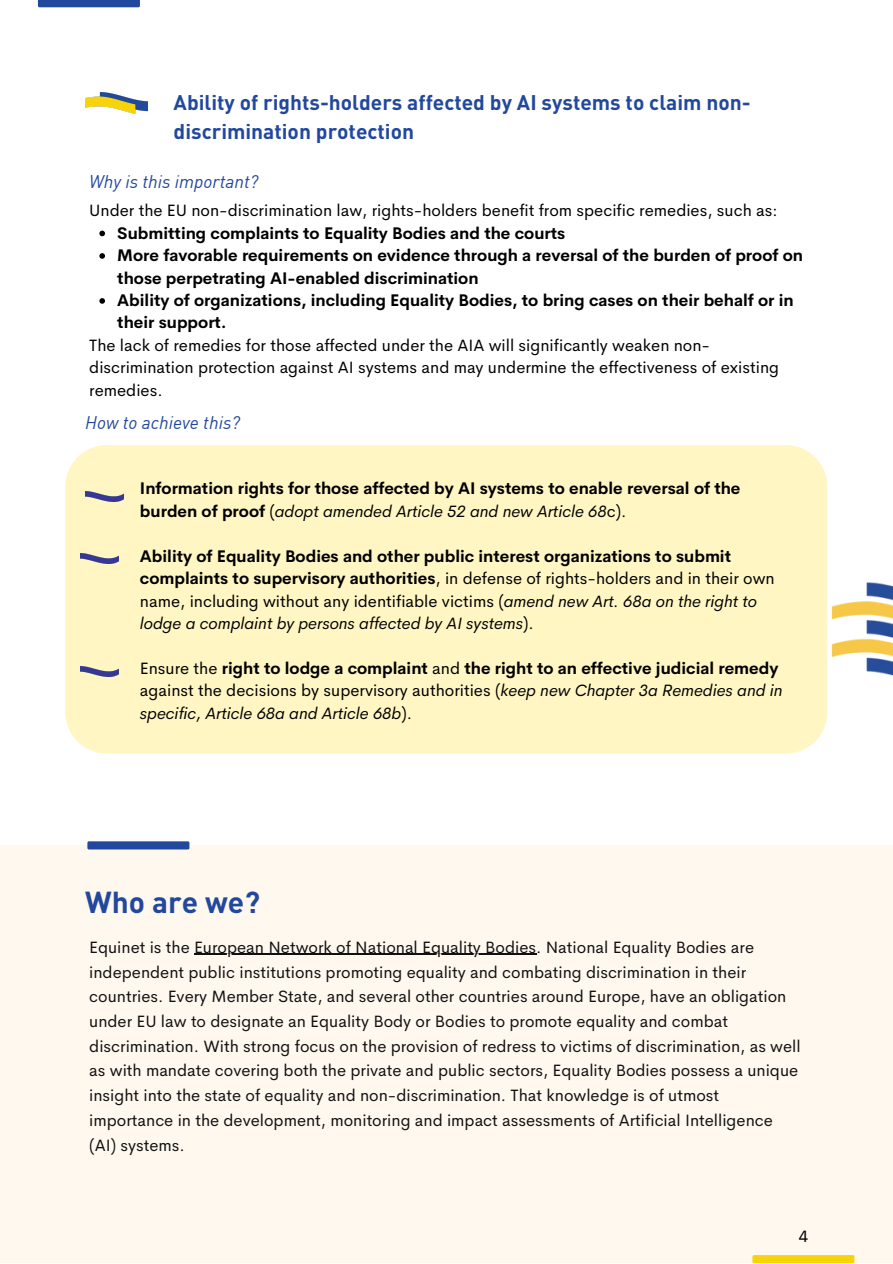
<style>
.page{position:relative;width:893px;height:1264px;background:#fff}
.page>*{position:absolute;margin:0;border:0;box-sizing:border-box;transform-origin:0 0}
.t1{font:700 30px "DIN";color:#22489e}
.t2{font:700 21px/29.2px "DIN";color:#22489e}
.t3{font:italic 18px "DIN";color:#22489e}
.t4{font:16.5px/24.8px "Cerebri Sans";color:#111}
.t5{font:700 16.5px/22.5px "Cerebri Sans";color:#000}
.t6{font:16.5px/22.5px "Cerebri Sans";color:#000}
.t7{font:italic 16.5px/22.5px "Cerebri Sans";color:#000}
.s1{font-weight:400}
.s2{font-weight:400;font-style:italic}
.s3{font-style:normal}
.s4{font-weight:700;font-style:normal}
</style>
<div class="page">
<div style="left:38px;top:0;width:102px;height:7px;background:#22489e;border-radius:2px"></div>
<img style="left:827px;top:553px;width:65px;height:155px">
<div style="left:0;top:845px;width:892px;height:417px;background:#fff8ef"></div>
<img style="left:85px;top:92px;width:62px;height:22px">
<svg style="left:99px;top:231px;width:6px;height:5px"></svg>
<svg style="left:99px;top:253px;width:6px;height:6px"></svg>
<svg style="left:99px;top:298px;width:6px;height:6px"></svg>
<div style="left:65px;top:445px;width:762px;height:308px;background:#fff6c3"></div>
<div style="left:87px;top:841px;width:102px;height:8px;background:#22489e;border-radius:2px"></div>
<hr style="left:194px;top:953px;width:342px;height:2px;background:#111">
<svg style="left:752px;top:1254px;width:102px;height:8px"></svg>
<img style="left:85px;top:491px;width:38px;height:10px">
<img style="left:81px;top:553px;width:38px;height:10px">
<img style="left:81px;top:666px;width:38px;height:10px">
<p class="t2" style="left:174px;top:86px;width:578px">Ability of rights-holders affected by AI systems to claim non&shy;discrimination protection</p>
<p class="t3" style="left:89px;top:170px;width:171px">Why is this important?</p>
<p class="t6" style="left:89px;top:199px;width:689px">Under the EU non-discrimination law, rights-holders benefit from specific remedies, such as:</p>
<p class="t5" style="left:117px;top:221px;width:449px">Submitting complaints to Equality Bodies and the courts</p>
<p class="t5" style="left:117px;top:244px;width:687px">More favorable requirements on evidence through a reversal of the burden of proof on those perpetrating AI-enabled discrimination</p>
<p class="t5" style="left:117px;top:289px;width:677px">Ability of organizations, including Equality Bodies, to bring cases on their behalf or in their support.</p>
<p class="t6" style="left:89px;top:334px;width:691px">The lack of remedies for those affected under the AIA will significantly weaken non&shy;discrimination protection against AI systems and may undermine the effectiveness of existing remedies.</p>
<p class="t3" style="left:85px;top:411px;width:156px">How to achieve this?</p>
<p class="t5" style="left:140px;top:477px;width:602px">Information rights for those affected by AI systems to enable reversal of the burden of proof <span class="s1">(</span><span class="s2">adopt amended Article 52 and new Article 68</span><span class="s1">c).</span></p>
<p class="t5" style="left:140px;top:544px;width:636px">Ability of Equality Bodies and other public interest organizations to submit complaints to supervisory authorities<span class="s1">, in defense of rights-holders and in their own name, including without any identifiable victims (</span><span class="s2">amend new Art. 68a on the right to lodge a complaint by persons affected by AI systems</span><span class="s1">).</span></p>
<p class="t7" style="left:140px;top:657px;width:644px"><span class="s3">Ensure the</span> <span class="s4">right to lodge a complaint</span> <span class="s3">and</span> <span class="s4">the right to an effective judicial remedy </span><span class="s3">against the decisions by supervisory authorities (</span>keep new Chapter 3a Remedies and in specific, Article 68a and Article 68b<span class="s3">).</span></p>
<p class="t1" style="left:85px;top:882px;width:176px">Who are we?</p>
<p class="t4" style="left:89px;top:934px;width:712px">Equinet is the European Network of National Equality Bodies. National Equality Bodies are independent public institutions promoting equality and combating discrimination in their countries. Every Member State, and several other countries around Europe, have an obligation under EU law to designate an Equality Body or Bodies to promote equality and combat discrimination. With strong focus on the provision of redress to victims of discrimination, as well as with mandate covering both the private and public sectors, Equality Bodies possess a unique insight into the state of equality and non-discrimination. That knowledge is of utmost importance in the development, monitoring and impact assessments of Artificial Intelligence (AI) systems.</p>
<p class="t6" style="left:798px;top:1225px;width:11px">4</p>
</div>
